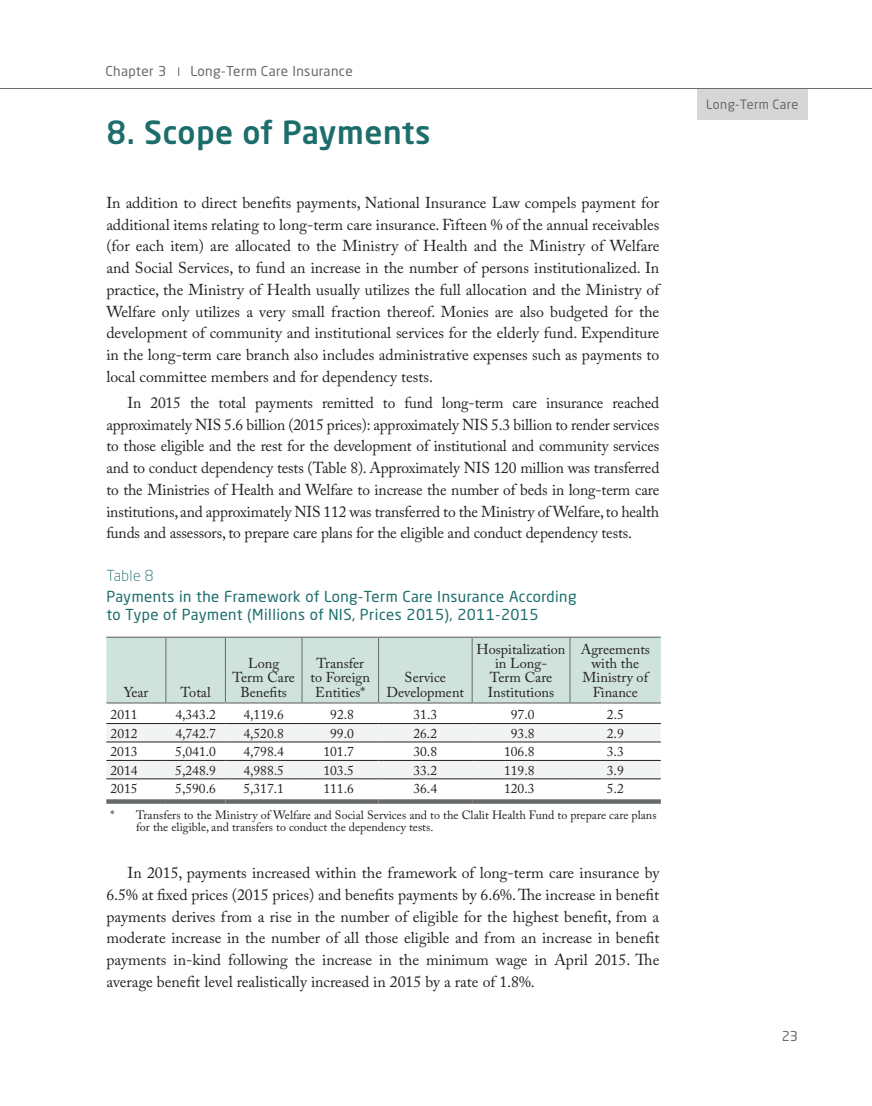
<style>
.page{position:relative;width:872px;height:1106px;background:#fff}
.page>*{position:absolute;margin:0;border:0;box-sizing:border-box;transform-origin:0 0}
.t1{font:500 31.5px "Neo Sans Std";letter-spacing:.02em;color:#1c6d6b}
.t2{font:15.75px/21.8px "Adobe Caslon Pro";color:#231f20;text-align:justify}
.t3{font:15px/18px "Neo Sans Std";letter-spacing:.03em;color:#1c6d6b}
.t4{font:300 15px "Neo Sans Std";letter-spacing:.03em;color:#1c6d6b}
.t5{font:14.25px/14.2px "Adobe Caslon Pro";color:#231f20;text-align:center}
.t6{font:13.5px "Adobe Caslon Pro";color:#231f20}
.t7{font:13.5px "Neo Sans Std";letter-spacing:.03em;color:#676a6c}
.t8{font:12.75px "Neo Sans Std";letter-spacing:.03em;color:#676a6c}
.t9{font:12px/12px "Adobe Caslon Pro";color:#231f20}
</style>
<div class="page">
<hr style="left:0;top:88px;width:872px;height:1px;background:#676a6c">
<div style="left:697px;top:89px;width:110px;height:30px;background:#d6d6d7"></div>
<div style="left:106px;top:638px;width:555px;height:64px;background:#cfe3dc"></div>
<svg style="left:106px;top:724px;width:555px;height:54px"></svg>
<hr style="left:166px;top:638px;width:1px;height:64px;background:#676a6c">
<hr style="left:225px;top:638px;width:1px;height:64px;background:#676a6c">
<hr style="left:302px;top:638px;width:1px;height:64px;background:#676a6c">
<hr style="left:378px;top:638px;width:1px;height:64px;background:#676a6c">
<hr style="left:472px;top:638px;width:1px;height:64px;background:#676a6c">
<hr style="left:570px;top:638px;width:1px;height:64px;background:#676a6c">
<hr style="left:106px;top:636px;width:60px;height:2px;background:#676a6c">
<hr style="left:166px;top:636px;width:59px;height:2px;background:#676a6c">
<hr style="left:225px;top:636px;width:77px;height:2px;background:#676a6c">
<hr style="left:302px;top:636px;width:76px;height:2px;background:#676a6c">
<hr style="left:378px;top:636px;width:94px;height:2px;background:#676a6c">
<hr style="left:472px;top:636px;width:98px;height:2px;background:#676a6c">
<hr style="left:570px;top:636px;width:91px;height:2px;background:#676a6c">
<hr style="left:106px;top:702px;width:60px;height:1px;background:#676a6c">
<hr style="left:166px;top:702px;width:59px;height:1px;background:#676a6c">
<hr style="left:225px;top:702px;width:77px;height:1px;background:#676a6c">
<hr style="left:302px;top:702px;width:76px;height:1px;background:#676a6c">
<hr style="left:378px;top:702px;width:94px;height:1px;background:#676a6c">
<hr style="left:472px;top:702px;width:98px;height:1px;background:#676a6c">
<hr style="left:570px;top:702px;width:91px;height:1px;background:#676a6c">
<hr style="left:106px;top:723px;width:60px;height:1px;background:#231f20">
<hr style="left:166px;top:723px;width:59px;height:1px;background:#231f20">
<hr style="left:225px;top:723px;width:77px;height:1px;background:#231f20">
<hr style="left:302px;top:723px;width:76px;height:1px;background:#231f20">
<hr style="left:378px;top:723px;width:94px;height:1px;background:#231f20">
<hr style="left:472px;top:723px;width:98px;height:1px;background:#231f20">
<hr style="left:570px;top:723px;width:91px;height:1px;background:#231f20">
<hr style="left:106px;top:741px;width:60px;height:1px;background:#231f20">
<hr style="left:166px;top:741px;width:59px;height:1px;background:#231f20">
<hr style="left:225px;top:741px;width:77px;height:1px;background:#231f20">
<hr style="left:302px;top:741px;width:76px;height:1px;background:#231f20">
<hr style="left:378px;top:741px;width:94px;height:1px;background:#231f20">
<hr style="left:472px;top:741px;width:98px;height:1px;background:#231f20">
<hr style="left:570px;top:741px;width:91px;height:1px;background:#231f20">
<hr style="left:106px;top:760px;width:60px;height:1px;background:#231f20">
<hr style="left:166px;top:760px;width:59px;height:1px;background:#231f20">
<hr style="left:225px;top:760px;width:77px;height:1px;background:#231f20">
<hr style="left:302px;top:760px;width:76px;height:1px;background:#231f20">
<hr style="left:378px;top:760px;width:94px;height:1px;background:#231f20">
<hr style="left:472px;top:760px;width:98px;height:1px;background:#231f20">
<hr style="left:570px;top:760px;width:91px;height:1px;background:#231f20">
<hr style="left:106px;top:778px;width:60px;height:1px;background:#231f20">
<hr style="left:166px;top:778px;width:59px;height:1px;background:#231f20">
<hr style="left:225px;top:778px;width:77px;height:1px;background:#231f20">
<hr style="left:302px;top:778px;width:76px;height:1px;background:#231f20">
<hr style="left:378px;top:778px;width:94px;height:1px;background:#231f20">
<hr style="left:472px;top:778px;width:98px;height:1px;background:#231f20">
<hr style="left:570px;top:778px;width:91px;height:1px;background:#231f20">
<svg style="left:106px;top:799px;width:60px;height:4px"></svg>
<svg style="left:166px;top:799px;width:59px;height:4px"></svg>
<svg style="left:225px;top:799px;width:77px;height:4px"></svg>
<svg style="left:302px;top:799px;width:76px;height:4px"></svg>
<svg style="left:378px;top:799px;width:94px;height:4px"></svg>
<svg style="left:472px;top:799px;width:98px;height:4px"></svg>
<svg style="left:570px;top:799px;width:91px;height:4px"></svg>
<p class="t7" style="left:105px;top:63px;width:62px">Chapter 3</p>
<p class="t7" style="left:190px;top:63px;width:164px">Long-Term Care Insurance</p>
<h1 class="t1" style="left:106px;top:112px;width:326px">8. Scope of Payments</h1>
<p class="t2" style="left:106px;top:191px;width:554px">In addition to direct benefits payments, National Insurance Law compels payment for additional items relating to long-term care insurance. Fifteen % of the annual receivables (for each item) are allocated to the Ministry of Health and the Ministry of Welfare and Social Services, to fund an increase in the number of persons institutionalized. In practice, the Ministry of Health usually utilizes the full allocation and the Ministry of Welfare only utilizes a very small fraction thereof. Monies are also budgeted for the development of community and institutional services for the elderly fund. Expenditure in the long-term care branch also includes administrative expenses such as payments to local committee members and for dependency tests.</p>
<p class="t2" style="left:106px;top:391px;width:554px;text-indent:21px">In 2015 the total payments remitted to fund long-term care insurance reached approximately NIS 5.6 billion (2015 prices): approximately NIS 5.3 billion to render services to those eligible and the rest for the development of institutional and community services and to conduct dependency tests (Table 8). Approximately NIS 120 million was transferred to the Ministries of Health and Welfare to increase the number of beds in long-term care institutions, and approximately NIS 112 was transferred to the Ministry of Welfare, to health funds and assessors, to prepare care plans for the eligible and conduct dependency tests.</p>
<p class="t4" style="left:106px;top:566px;width:49px">Table 8</p>
<p class="t3" style="left:106px;top:587px;width:471px">Payments in the Framework of Long-Term Care Insurance According to Type of Payment (Millions of NIS, Prices 2015), 2011-2015</p>
<p class="t5" style="left:124px;top:684px;width:26px">Year</p>
<p class="t5" style="left:181px;top:684px;width:32px">Total</p>
<p class="t5" style="left:232px;top:656px;width:64px">Long<br>Term Care<br>Benefits</p>
<p class="t5" style="left:310px;top:656px;width:61px">Transfer to Foreign<br>Entities*</p>
<p class="t5" style="left:386px;top:670px;width:79px">Service<br>Development</p>
<p class="t5" style="left:476px;top:642px;width:90px">Hospitalization in Long-<br>Term Care<br>Institutions</p>
<p class="t5" style="left:581px;top:642px;width:71px">Agreements with the<br>Ministry of<br>Finance</p>
<p class="t6" style="left:111px;top:706px;width:28px">2011</p>
<p class="t6" style="left:175px;top:706px;width:42px">4,343.2</p>
<p class="t6" style="left:243px;top:706px;width:42px">4,119.6</p>
<p class="t6" style="left:330px;top:706px;width:25px">92.8</p>
<p class="t6" style="left:413px;top:706px;width:25px">31.3</p>
<p class="t6" style="left:511px;top:706px;width:25px">97.0</p>
<p class="t6" style="left:607px;top:706px;width:18px">2.5</p>
<p class="t6" style="left:111px;top:725px;width:28px">2012</p>
<p class="t6" style="left:175px;top:725px;width:42px">4,742.7</p>
<p class="t6" style="left:243px;top:725px;width:42px">4,520.8</p>
<p class="t6" style="left:330px;top:725px;width:25px">99.0</p>
<p class="t6" style="left:413px;top:725px;width:25px">26.2</p>
<p class="t6" style="left:511px;top:725px;width:25px">93.8</p>
<p class="t6" style="left:607px;top:725px;width:18px">2.9</p>
<p class="t6" style="left:111px;top:743px;width:28px">2013</p>
<p class="t6" style="left:175px;top:743px;width:42px">5,041.0</p>
<p class="t6" style="left:243px;top:743px;width:42px">4,798.4</p>
<p class="t6" style="left:323px;top:743px;width:32px">101.7</p>
<p class="t6" style="left:413px;top:743px;width:25px">30.8</p>
<p class="t6" style="left:504px;top:743px;width:32px">106.8</p>
<p class="t6" style="left:607px;top:743px;width:18px">3.3</p>
<p class="t6" style="left:111px;top:762px;width:28px">2014</p>
<p class="t6" style="left:175px;top:762px;width:42px">5,248.9</p>
<p class="t6" style="left:243px;top:762px;width:42px">4,988.5</p>
<p class="t6" style="left:323px;top:762px;width:32px">103.5</p>
<p class="t6" style="left:413px;top:762px;width:25px">33.2</p>
<p class="t6" style="left:504px;top:762px;width:32px">119.8</p>
<p class="t6" style="left:607px;top:762px;width:18px">3.9</p>
<p class="t6" style="left:110px;top:780px;width:28px">2015</p>
<p class="t6" style="left:175px;top:780px;width:42px">5,590.6</p>
<p class="t6" style="left:243px;top:780px;width:42px">5,317.1</p>
<p class="t6" style="left:323px;top:780px;width:32px">111.6</p>
<p class="t6" style="left:413px;top:780px;width:25px">36.4</p>
<p class="t6" style="left:504px;top:780px;width:32px">120.3</p>
<p class="t6" style="left:607px;top:780px;width:18px">5.2</p>
<p class="t9" style="left:136px;top:808px;width:522px;text-indent:-26px">* Transfers to the Ministry of Welfare and Social Services and to the Clalit Health Fund to prepare care plans for the eligible, and transfers to conduct the dependency tests.</p>
<p class="t2" style="left:106px;top:861px;width:554px;text-indent:21px">In 2015, payments increased within the framework of long-term care insurance by 6.5% at fixed prices (2015 prices) and benefits payments by 6.6%. The increase in benefit payments derives from a rise in the number of eligible for the highest benefit, from a moderate increase in the number of all those eligible and from an increase in benefit payments in-kind following the increase in the minimum wage in April 2015. The average benefit level realistically increased in 2015 by a rate of 1.8%.</p>
<p class="t8" style="left:706px;top:97px;width:93px">Long-Term Care</p>
<p class="t7" style="left:782px;top:1027px;width:18px">23</p>
</div>
